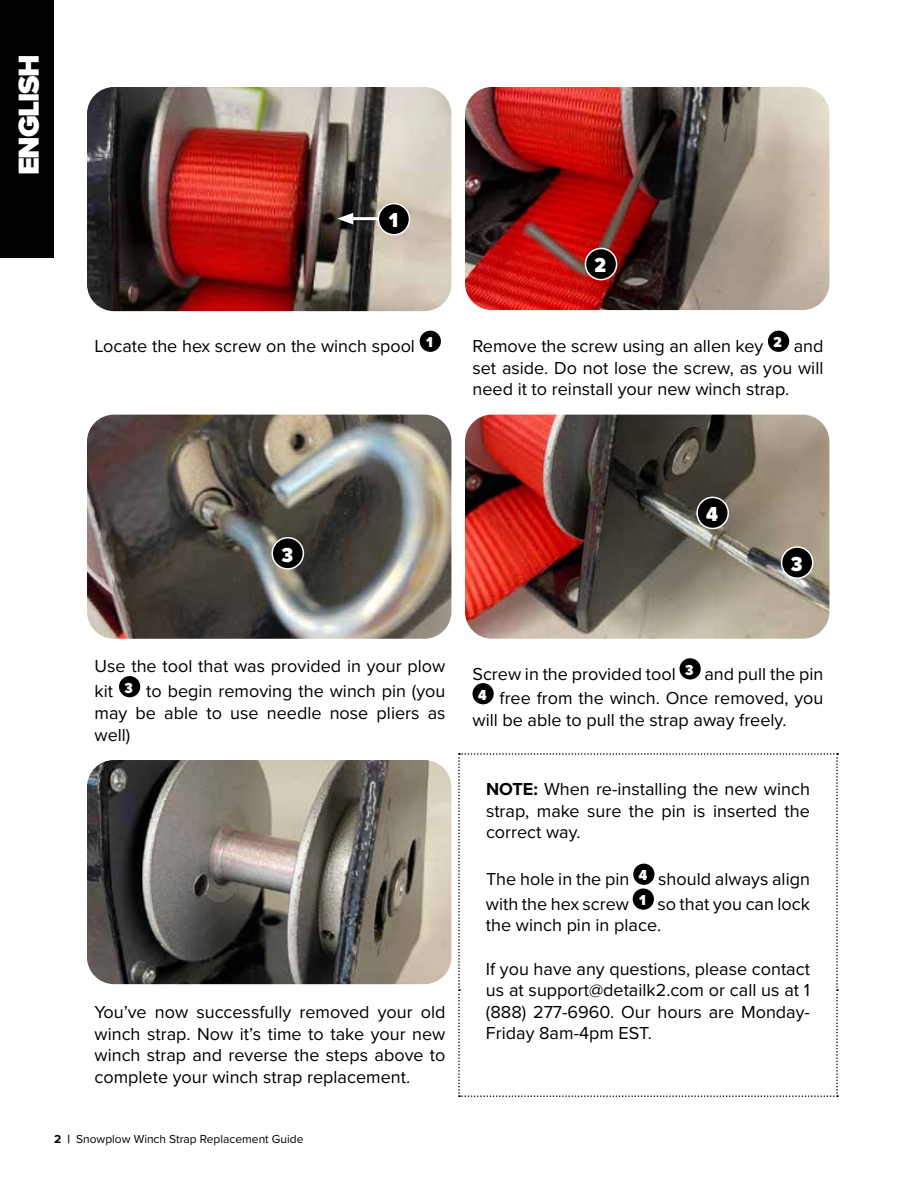
<style>
.page{position:relative;width:918px;height:1188px;background:#fff}
.page>*{position:absolute;margin:0;border:0;box-sizing:border-box;transform-origin:0 0}
.t1{font:900 30px "Proxima Nova";letter-spacing:-.04em;color:#fff}
.t2{font:900 21px "Proxima Nova Cond";color:#fff}
.t3{font:18px/21.6px "Proxima Nova";color:#000;text-align:justify}
.t4{font:12px "Proxima Nova";color:#000}
.s1{font-weight:700}
</style>
<div class="page">
<svg style="left:458px;top:753px;width:380px;height:344px"></svg>
<img style="left:87px;top:87px;width:364px;height:224px">
<img style="left:465px;top:87px;width:364px;height:223px">
<div style="left:420px;top:331px;width:21px;height:21px;background:#000;border-radius:50%"></div>
<div style="left:768px;top:331px;width:21px;height:21px;background:#000;border-radius:50%"></div>
<img style="left:87px;top:415px;width:364px;height:224px">
<img style="left:465px;top:415px;width:364px;height:224px">
<div style="left:119px;top:676px;width:21px;height:21px;background:#000;border-radius:50%"></div>
<div style="left:680px;top:658px;width:21px;height:22px;background:#000;border-radius:50%"></div>
<div style="left:473px;top:683px;width:21px;height:21px;background:#000;border-radius:50%"></div>
<img style="left:87px;top:760px;width:364px;height:224px">
<div style="left:633px;top:864px;width:21px;height:21px;background:#000;border-radius:50%"></div>
<div style="left:633px;top:888px;width:21px;height:22px;background:#000;border-radius:50%"></div>
<hr style="left:348px;top:217px;width:45px;height:3px;background:#fff">
<svg style="left:337px;top:213px;width:16px;height:11px"></svg>
<div style="left:378px;top:204px;width:31px;height:31px;background:#000;border-radius:50%"></div>
<div style="left:378px;top:203px;width:32px;height:33px;border:2px solid #fff;border-radius:50%"></div>
<div style="left:585px;top:248px;width:32px;height:32px;background:#000;border-radius:50%"></div>
<div style="left:585px;top:248px;width:32px;height:32px;border:2px solid #fff;border-radius:50%"></div>
<div style="left:272px;top:538px;width:31px;height:31px;background:#000;border-radius:50%"></div>
<div style="left:272px;top:537px;width:32px;height:33px;border:2px solid #fff;border-radius:50%"></div>
<div style="left:782px;top:547px;width:31px;height:31px;background:#000;border-radius:50%"></div>
<div style="left:781px;top:546px;width:32px;height:33px;border:2px solid #fff;border-radius:50%"></div>
<div style="left:697px;top:497px;width:31px;height:32px;background:#000;border-radius:50%"></div>
<div style="left:696px;top:497px;width:33px;height:32px;border:2px solid #fff;border-radius:50%"></div>
<div style="left:0;top:0;width:54px;height:258px;background:#000"></div>
<h1 class="t1" style="left:6px;top:175px;width:123px;rotate:-90deg">ENGLISH</h1>
<p class="t2" style="left:389px;top:205px;width:11px">1</p>
<p class="t2" style="left:595px;top:250px;width:13px">2</p>
<p class="t3" style="left:94px;top:334px;width:340px">Locate the hex screw on the winch spool <sup>1</sup></p>
<p class="t3" style="left:472px;top:334px;width:353px">Remove the screw using an allen key <sup>2</sup> and set aside. Do not lose the screw, as you will need it to reinstall your new winch strap.</p>
<p class="t2" style="left:281px;top:539px;width:13px">3</p>
<p class="t2" style="left:706px;top:499px;width:13px">4</p>
<p class="t2" style="left:791px;top:548px;width:13px">3</p>
<p class="t3" style="left:94px;top:653px;width:352px;line-height:24.9px">Use the tool that was provided in your plow kit <sup>3</sup> to begin removing the winch pin (you</p>
<p class="t3" style="left:95px;top:701px;width:353px">may be able to use needle nose pliers as well)</p>
<p class="t3" style="left:94px;top:1000px;width:353px">You’ve now successfully removed your old winch strap. Now it’s time to take your new winch strap and reverse the steps above to complete your winch strap replacement.</p>
<p class="t4" style="left:54px;top:1131px;width:251px"><span class="s1">2 |</span> Snowplow Winch Strap Replacement Guide</p>
<p class="t3" style="left:473px;top:660px;width:353px;line-height:24.9px;text-align:center">Screw in the provided tool <sup>3</sup> and pull the pin<br><sup>4</sup> free from the winch. Once removed, you</p>
<p class="t3" style="left:473px;top:708px;width:316px">will be able to pull the strap away freely.</p>
<p class="t3" style="left:486px;top:778px;width:326px"><span class="s1">NOTE:</span> When re-installing the new winch strap, make sure the pin is inserted the correct way.</p>
<p class="t3" style="left:486px;top:866px;width:326px;line-height:24.9px">The hole in the pin <sup>4</sup> should always align with the hex screw <sup>1</sup> so that you can lock</p>
<p class="t3" style="left:486px;top:914px;width:177px">the winch pin in place.</p>
<p class="t3" style="left:486px;top:957px;width:326px">If you have any questions, please contact us at support@detailk2.com or call us at 1 (888) 277-6960. Our hours are Monday-Friday 8am-4pm EST.</p>
</div>
